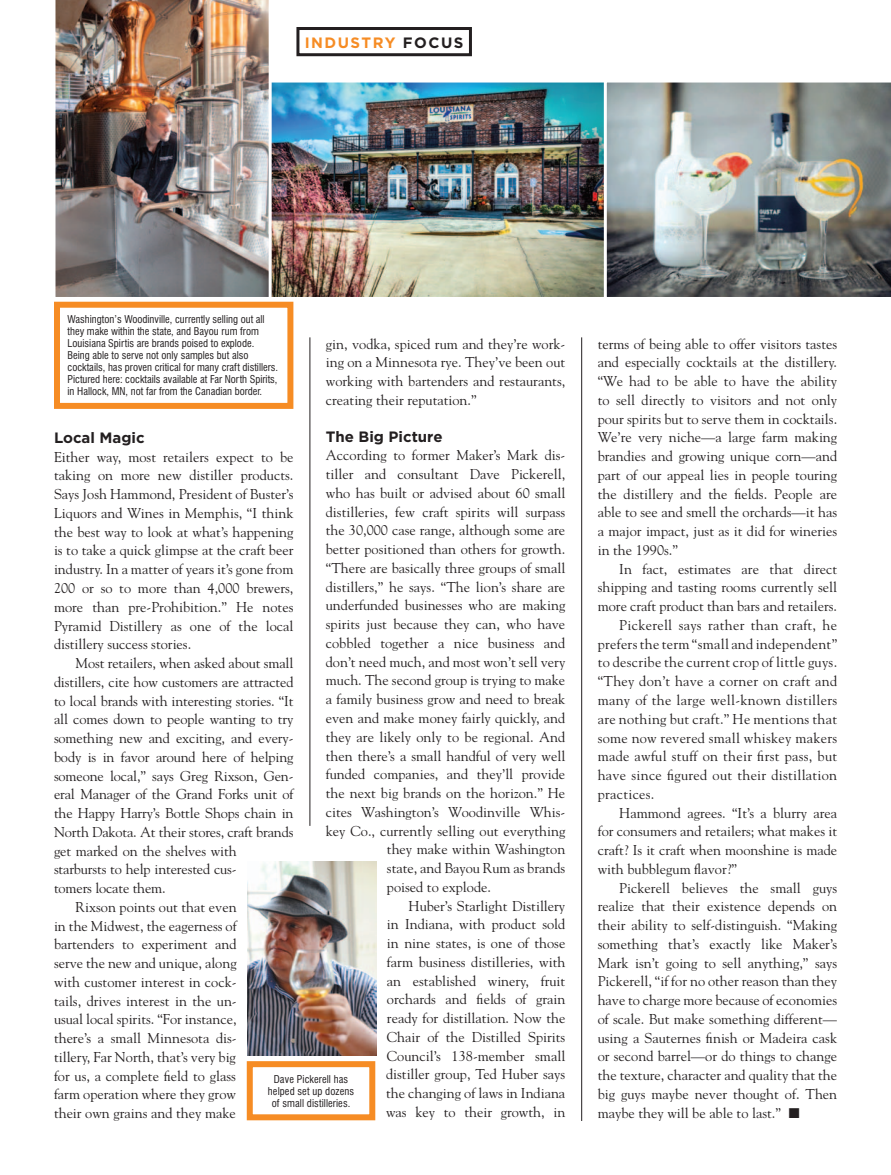
<style>
.page{position:relative;width:891px;height:1175px;background:#fff}
.page>*{position:absolute;margin:0;border:0;box-sizing:border-box;transform-origin:0 0}
.Body_copy_-_mini_sub{font:700 15px "Gotham";color:#231f20}
.t1{font:700 15px "Gotham";letter-spacing:.1em;color:#f68c24}
.Body_copy_-_justifie{font:14.25px/18.8px "Goudy";color:#231f20;text-align:justify}
.Blurb_Text{font:condensed 10.5px/12px "Swiss 721 BT";color:#231f20}
.s1{color:#231f20}
</style>
<div class="page">
<hr style="left:310px;top:337px;width:1px;height:489px;background:#231f20">
<hr style="left:581px;top:337px;width:1px;height:783px;background:#231f20">
<div style="left:296px;top:27px;width:176px;height:29px;border:3px solid #231f20"></div>
<img style="left:247px;top:862px;width:129px;height:193px">
<img style="left:272px;top:84px;width:332px;height:212px">
<div style="left:254px;top:80px;width:354px;height:220px;border:3px solid #fff"></div>
<div style="left:247px;top:1061px;width:128px;height:59px;border:6px solid #f68c24"></div>
<img style="left:604px;top:80px;width:287px;height:220px">
<img style="left:55px;top:0;width:217px;height:300px">
<div style="left:54px;top:302px;width:239px;height:107px;border:6px solid #f68c24"></div>
<p class="t1" style="left:305px;top:34px;width:160px">INDUSTRY <span class="s1">FOCUS</span></p>
<p class="Blurb_Text" style="left:68px;top:313px;width:199px">Washington’s Woodinville, currently selling out all they make within the state, and Bayou rum from<br>Louisiana Spirtis are brands poised to explode.</p>
<p class="Blurb_Text" style="left:68px;top:349px;width:212px">Being able to serve not only samples but also cocktails, has proven critical for many craft distillers.<br>Pictured here: cocktails available at Far North Spirits, in Hallock, MN, not far from the Canadian border.</p>
<p class="Body_copy_-_justifie" style="left:326px;top:334px;width:241px">gin, vodka, spiced rum and they’re work&shy;ing on a Minnesota rye. They’ve been out working with bartenders and restaurants, creating their reputation.”</p>
<p class="Body_copy_-_mini_sub" style="left:326px;top:427px;width:118px">The Big Picture</p>
<p class="Body_copy_-_justifie" style="left:326px;top:445px;width:241px">According to former Maker’s Mark dis-</p>
<p class="Body_copy_-_justifie" style="left:326px;top:464px;width:241px">tiller and consultant Dave Pickerell,</p>
<p class="Body_copy_-_justifie" style="left:326px;top:483px;width:241px">who has built or advised about 60 small</p>
<p class="Body_copy_-_justifie" style="left:326px;top:502px;width:241px">distilleries, few craft spirits will surpass</p>
<p class="Body_copy_-_justifie" style="left:326px;top:520px;width:241px">the 30,000 case range, although some are</p>
<p class="Body_copy_-_justifie" style="left:326px;top:539px;width:241px">better positioned than others for growth.</p>
<p class="Body_copy_-_justifie" style="left:326px;top:558px;width:241px">“There are basically three groups of small</p>
<p class="Body_copy_-_justifie" style="left:326px;top:577px;width:241px">distillers,” he says. “The lion’s share are</p>
<p class="Body_copy_-_justifie" style="left:326px;top:595px;width:241px">underfunded businesses who are making</p>
<p class="Body_copy_-_justifie" style="left:326px;top:614px;width:241px">spirits just because they can, who have</p>
<p class="Body_copy_-_justifie" style="left:326px;top:633px;width:241px">cobbled together a nice business and</p>
<p class="Body_copy_-_justifie" style="left:326px;top:652px;width:241px">don’t need much, and most won’t sell very</p>
<p class="Body_copy_-_justifie" style="left:326px;top:670px;width:241px">much. The second group is trying to make</p>
<p class="Body_copy_-_justifie" style="left:326px;top:689px;width:241px">a family business grow and need to break</p>
<p class="Body_copy_-_justifie" style="left:326px;top:708px;width:241px">even and make money fairly quickly, and</p>
<p class="Body_copy_-_justifie" style="left:326px;top:727px;width:241px">they are likely only to be regional. And</p>
<p class="Body_copy_-_justifie" style="left:326px;top:745px;width:241px">then there’s a small handful of very well</p>
<p class="Body_copy_-_justifie" style="left:326px;top:764px;width:241px">funded companies, and they’ll provide</p>
<p class="Body_copy_-_justifie" style="left:326px;top:783px;width:241px">the next big brands on the horizon.” He</p>
<p class="Body_copy_-_justifie" style="left:326px;top:802px;width:241px">cites Washington’s Woodinville Whis-</p>
<p class="Body_copy_-_justifie" style="left:326px;top:820px;width:241px">key Co., currently selling out everything</p>
<p class="Body_copy_-_justifie" style="left:387px;top:839px;width:180px">they make within Washington</p>
<p class="Body_copy_-_justifie" style="left:387px;top:858px;width:180px">state, and Bayou Rum as brands</p>
<p class="Body_copy_-_justifie" style="left:387px;top:877px;width:106px">poised to explode.</p>
<p class="Body_copy_-_justifie" style="left:386px;top:895px;width:181px;text-indent:22px">Huber’s Starlight Distillery in Indiana, with product sold in nine states, is one of those farm business distilleries, with an established winery, fruit orchards and fields of grain ready for distillation. Now the Chair of the Distilled Spirits Council’s 138-member small distiller group, Ted Huber says the changing of laws in Indiana was key to their growth, in</p>
<p class="Body_copy_-_mini_sub" style="left:54px;top:429px;width:92px">Local Magic</p>
<p class="Body_copy_-_justifie" style="left:54px;top:447px;width:241px">Either way, most retailers expect to be taking on more new distiller products.<br>Says Josh Hammond, President of Buster’s Liquors and Wines in Memphis, “I think the best way to look at what’s happening is to take a quick glimpse at the craft beer industry. In a matter of years it’s gone from 200 or so to more than 4,000 brewers, more than pre-Prohibition.” He notes Pyramid Distillery as one of the local distillery success stories.</p>
<p class="Body_copy_-_justifie" style="left:54px;top:653px;width:241px;text-align:left;text-indent:22px">Most retailers, when asked about small distillers, cite how customers are attracted to local brands with interesting stories. “It all comes down to people wanting to try something new and exciting, and every&shy;body is in favor around here of helping someone local,” says Greg Rixson, Gen&shy;eral Manager of the Grand Forks unit of the Happy Harry’s Bottle Shops chain in North Dakota. At their stores, craft brands get marked on the shelves with<br>starbursts to help interested cus-<br>tomers locate them.</p>
<p class="Body_copy_-_justifie" style="left:54px;top:897px;width:184px;text-indent:22px">Rixson points out that even in the Midwest, the eagerness of bartenders to experiment and serve the new and unique, along with customer interest in cock&shy;tails, drives interest in the un&shy;usual local spirits. “For instance, there’s a small Minnesota dis&shy;tillery, Far North, that’s very big for us, a complete field to glass farm operation where they grow their own grains and they make</p>
<p class="Blurb_Text" style="left:268px;top:1072px;width:88px;text-align:center">Dave Pickerell has helped set up dozens</p>
<p class="Blurb_Text" style="left:272px;top:1096px;width:80px">of small distilleries.</p>
<p class="Body_copy_-_justifie" style="left:598px;top:334px;width:241px">terms of being able to offer visitors tastes and especially cocktails at the distillery. “We had to be able to have the ability to sell directly to visitors and not only pour spirits but to serve them in cocktails.<br>We’re very niche—a large farm making brandies and growing unique corn—and part of our appeal lies in people touring the distillery and the fields. People are able to see and smell the orchards—it has a major impact, just as it did for wineries in the 1990s.”</p>
<p class="Body_copy_-_justifie" style="left:598px;top:559px;width:241px;text-indent:22px">In fact, estimates are that direct shipping and tasting rooms currently sell more craft product than bars and retailers.</p>
<p class="Body_copy_-_justifie" style="left:598px;top:615px;width:241px;text-indent:22px">Pickerell says rather than craft, he prefers the term “small and independent” to describe the current crop of little guys. “They don’t have a corner on craft and many of the large well-known distillers are nothing but craft.” He mentions that some now revered small whiskey makers made awful stuff on their first pass, but have since figured out their distillation practices.</p>
<p class="Body_copy_-_justifie" style="left:598px;top:802px;width:241px;text-indent:22px">Hammond agrees. “It’s a blurry area for consumers and retailers; what makes it craft? Is it craft when moonshine is made with bubblegum flavor?”</p>
<p class="Body_copy_-_justifie" style="left:598px;top:877px;width:241px;text-indent:22px">Pickerell believes the small guys realize that their existence depends on their ability to self-distinguish. “Making something that’s exactly like Maker’s Mark isn’t going to sell anything,” says Pickerell, “if for no other reason than they have to charge more because of economies of scale. But make something different— using a Sauternes finish or Madeira cask or second barrel—or do things to change the texture, character and quality that the big guys maybe never thought of. Then maybe they will be able to last.” ■</p>
</div>
